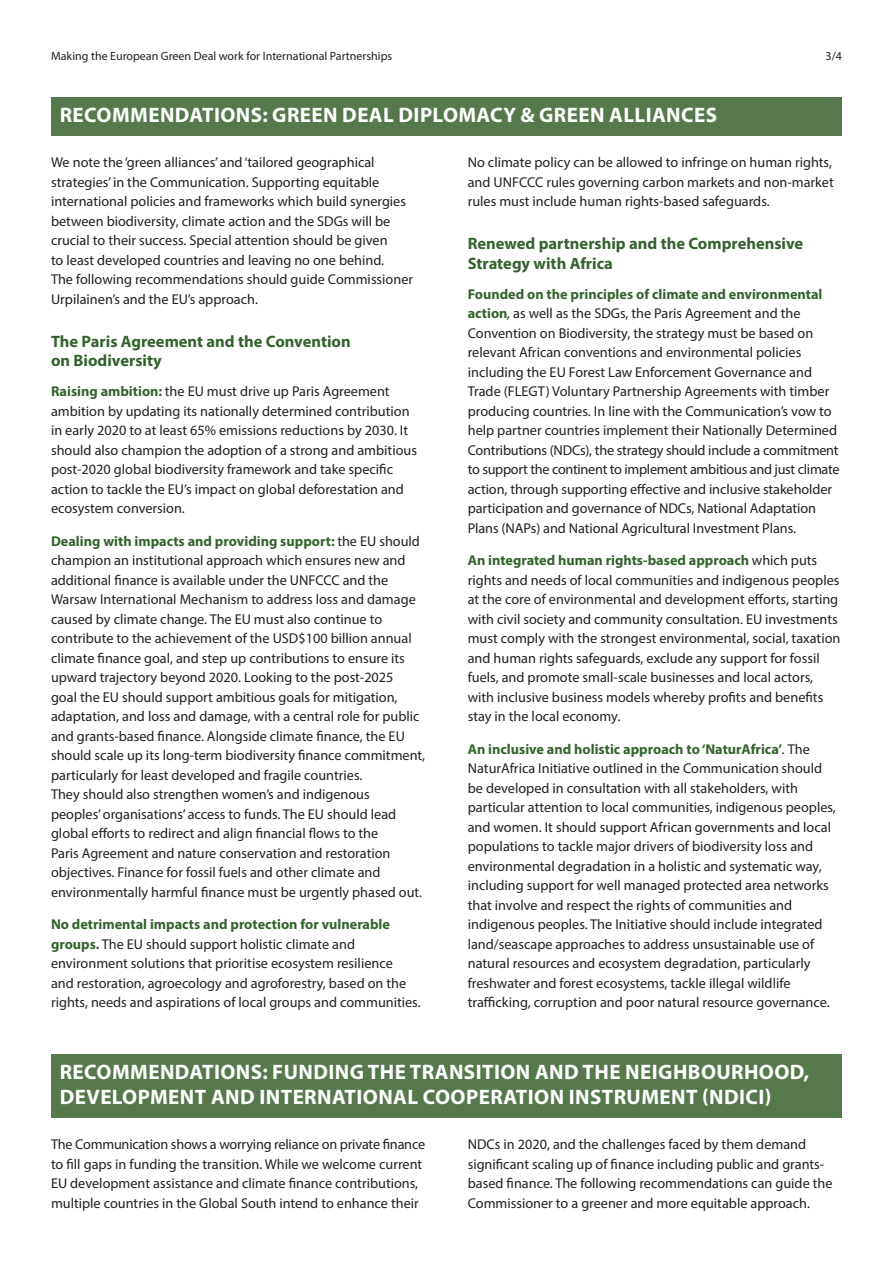
<style>
.page{position:relative;width:893px;height:1263px;background:#fff}
.page>*{position:absolute;margin:0;border:0;box-sizing:border-box;transform-origin:0 0}
.Heading_2_Bar{font:700 21px/25.2px "Myriad Pro";letter-spacing:.02em;color:#fff}
.Heading_3{font:700 16.5px/19.8px "Myriad Pro";color:#366230}
.t1{font:14.25px/19.5px "Myriad Pro";color:#231f20}
.t2{font:12px "Myriad Pro";color:#231f20}
.s1{font-weight:700;color:#366230}
.s2{font-style:italic}
</style>
<div class="page">
<div style="left:51px;top:98px;width:791px;height:38px;background:#57774d"></div>
<div style="left:51px;top:1055px;width:791px;height:63px;background:#57774d"></div>
<p class="t2" style="left:51px;top:49px;width:343px">Making the European Green Deal work for International Partnerships</p>
<p class="t2" style="left:825px;top:49px;width:18px">3/4</p>
<p class="Heading_2_Bar" style="left:60px;top:102px;width:659px">RECOMMENDATIONS: GREEN DEAL DIPLOMACY &amp; GREEN ALLIANCES</p>
<p class="t1" style="left:51px;top:152px;width:364px">We note the ‘green alliances’ and ‘tailored geographical strategies’ in the Communication. Supporting equitable international policies and frameworks which build synergies between biodiversity, climate action and the SDGs will be crucial to their success. Special attention should be given<br>to least developed countries and leaving no one behind.<br>The following recommendations should guide Commissioner Urpilainen’s and the EU’s approach.</p>
<p class="Heading_3" style="left:51px;top:331px;width:301px">The Paris Agreement and the Convention on Biodiversity</p>
<p class="t1" style="left:51px;top:382px;width:367px"><span class="s1">Raising ambition:</span> the EU must drive up Paris Agreement ambition by updating its nationally determined contribution in early 2020 to at least 65% emissions reductions by 2030. It should also champion the adoption of a strong and ambitious post-2020 global biodiversity framework and take specific action to tackle the EU’s impact on global deforestation and ecosystem conversion.</p>
<p class="t1" style="left:51px;top:531px;width:376px"><span class="s1">Dealing with impacts and providing support:</span> the EU should champion an institutional approach which ensures new and additional finance is available under the UNFCCC and the Warsaw International Mechanism to address loss and damage caused by climate change. The EU must also continue to contribute to the achievement of the USD$100 billion annual climate finance goal, and step up contributions to ensure its upward trajectory beyond 2020. Looking to the post-2025<br>goal the EU should support ambitious goals for mitigation, adaptation, and loss and damage, with a central role for public and grants-based finance. Alongside climate finance, the EU should scale up its long-term biodiversity finance commitment, particularly for least developed and fragile countries.<br>They should also strengthen women’s and indigenous<br>peoples’ organisations’ access to funds. The EU should lead global efforts to redirect and align financial flows to the<br>Paris Agreement and nature conservation and restoration objectives. Finance for fossil fuels and other climate and environmentally harmful finance must be urgently phased out.</p>
<p class="t1" style="left:51px;top:914px;width:371px"><span class="s1">No detrimental impacts and protection for vulnerable groups.</span> The EU should support holistic climate and environment solutions that prioritise ecosystem resilience<br>and restoration, agroecology and agroforestry, based on the rights, needs and aspirations of local groups and communities.</p>
<p class="t1" style="left:468px;top:152px;width:368px">No climate policy can be allowed to infringe on human rights, and UNFCCC rules governing carbon markets and non-market rules must include human rights-based safeguards.</p>
<p class="Heading_3" style="left:468px;top:233px;width:337px">Renewed partnership and the Comprehensive<br>Strategy with Africa</p>
<p class="t1" style="left:468px;top:284px;width:373px"><span class="s1">Founded on the principles of climate and environmental action</span><span class="s2">,</span> as well as the SDGs, the Paris Agreement and the Convention on Biodiversity, the strategy must be based on relevant African conventions and environmental policies including the EU Forest Law Enforcement Governance and Trade (FLEGT) Voluntary Partnership Agreements with timber producing countries. In line with the Communication’s vow to help partner countries implement their Nationally Determined Contributions (NDCs), the strategy should include a commitment to support the continent to implement ambitious and just climate action, through supporting effective and inclusive stakeholder participation and governance of NDCs, National Adaptation Plans (NAPs) and National Agricultural Investment Plans.</p>
<p class="t1" style="left:468px;top:550px;width:374px"><span class="s1">An integrated human rights-based approach</span> which puts rights and needs of local communities and indigenous peoples at the core of environmental and development efforts, starting with civil society and community consultation. EU investments must comply with the strongest environmental, social, taxation and human rights safeguards, exclude any support for fossil fuels, and promote small-scale businesses and local actors, with inclusive business models whereby profits and benefits stay in the local economy.</p>
<p class="t1" style="left:468px;top:739px;width:370px"><span class="s1">An inclusive and holistic approach to ‘NaturAfrica’</span><span class="s2">.</span> The NaturAfrica Initiative outlined in the Communication should be developed in consultation with all stakeholders, with particular attention to local communities, indigenous peoples, and women. It should support African governments and local populations to tackle major drivers of biodiversity loss and environmental degradation in a holistic and systematic way, including support for well managed protected area networks that involve and respect the rights of communities and indigenous peoples. The Initiative should include integrated land/seascape approaches to address unsustainable use of natural resources and ecosystem degradation, particularly freshwater and forest ecosystems, tackle illegal wildlife trafficking, corruption and poor natural resource governance.</p>
<p class="Heading_2_Bar" style="left:60px;top:1059px;width:751px">RECOMMENDATIONS: FUNDING THE TRANSITION AND THE NEIGHBOURHOOD,<br>DEVELOPMENT AND INTERNATIONAL COOPERATION INSTRUMENT (NDICI)</p>
<p class="t1" style="left:51px;top:1134px;width:376px">The Communication shows a worrying reliance on private finance to fill gaps in funding the transition. While we welcome current EU development assistance and climate finance contributions, multiple countries in the Global South intend to enhance their</p>
<p class="t1" style="left:468px;top:1134px;width:366px">NDCs in 2020, and the challenges faced by them demand significant scaling up of finance including public and grants&shy;based finance. The following recommendations can guide the Commissioner to a greener and more equitable approach.</p>
</div>
